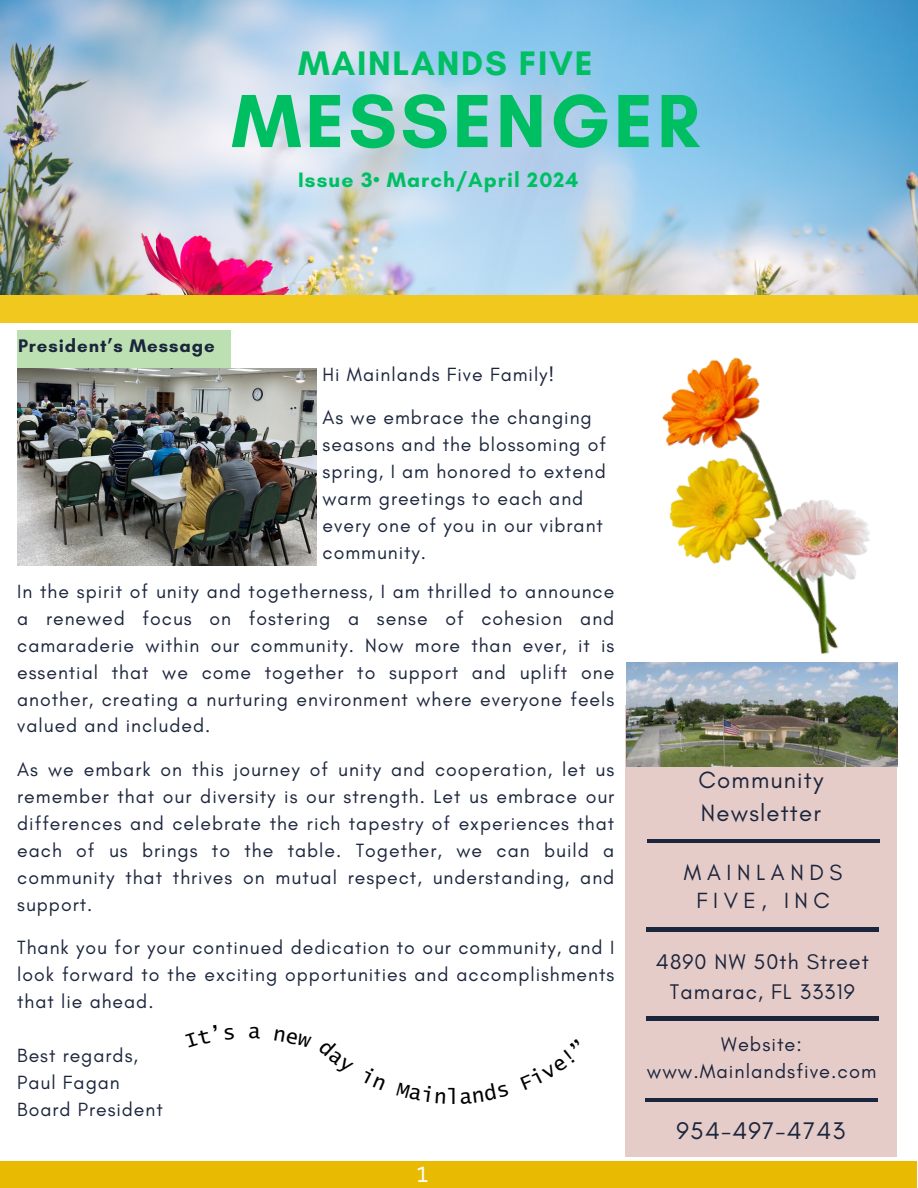
<style>
.page{position:relative;width:918px;height:1188px;background:#fff}
.page>*{position:absolute;margin:0;border:0;box-sizing:border-box;transform-origin:0 0}
.t1{font:700 76.65px "Glacial Indifference";letter-spacing:.05em;color:#00bf63}
.t2{font:700 34.65px "Glacial Indifference";letter-spacing:.05em;color:#00bf63}
.t3{font:24.6px "Glacial Indifference";letter-spacing:.05em;color:#1b253c}
.t4{font:24px/32.7px "Glacial Indifference";letter-spacing:.05em;color:#1b253c}
.t5{font:22.35px/28.2px "Glacial Indifference";letter-spacing:.25em;color:#1b253c;text-align:center}
.t6{font:21.6px/29.2px "Glacial Indifference";letter-spacing:.05em;color:#1b253c;text-align:center}
.t7{font:700 21.3px "Glacial Indifference";letter-spacing:.05em;color:#00bf63}
.t8{font:21px "Lucida Console W1 G";color:#000}
.t9{font:21px "Frank New";color:#fff}
.t10{font:20.1px/27px "Glacial Indifference";letter-spacing:.05em;color:#1b253c;text-align:center}
.t11{font:19.5px/27px "Glacial Indifference";letter-spacing:.05em;color:#1b253c;text-align:justify}
.t12{font:700 18.6px "Glacial Indifference";letter-spacing:.05em;color:#1b253c}
</style>
<div class="page">
<div style="left:626px;top:705px;width:271px;height:452px;background:#e6ccc9"></div>
<hr style="left:647px;top:840px;width:232px;height:3px;background:#1b253c">
<hr style="left:647px;top:928px;width:232px;height:3px;background:#1b253c">
<hr style="left:646px;top:1017px;width:232px;height:3px;background:#1b253c">
<hr style="left:645px;top:1098px;width:233px;height:4px;background:#1b253c">
<div style="left:0;top:1162px;width:916px;height:26px;background:#e8ba02"></div>
<div style="left:17px;top:331px;width:214px;height:38px;background:#bce0b1"></div>
<img style="left:626px;top:690px;width:271px;height:76px">
<img style="left:17px;top:369px;width:299px;height:197px">
<div style="left:0;top:286px;width:918px;height:36px;background:#f0c81e"></div>
<img style="left:0;top:0;width:918px;height:295px">
<img style="left:626px;top:357px;width:272px;height:333px">
<h6 class="t2" style="left:298px;top:42px;width:296px">MAINLANDS FIVE</h6>
<h6 class="t1" style="left:231px;top:74px;width:469px">MESSENGER</h6>
<h6 class="t7" style="left:298px;top:167px;width:282px">Issue 3• March/April 2024</h6>
<h6 class="t12" style="left:18px;top:334px;width:198px">President’s Message</h6>
<p class="t11" style="left:323px;top:360px;width:233px">Hi Mainlands Five Family!</p>
<p class="t11" style="left:323px;top:404px;width:285px;text-align:left">As we embrace the changing seasons and the blossoming of spring, I am honored to extend warm greetings to each and every one of you in our vibrant community.</p>
<p class="t11" style="left:17px;top:577px;width:599px">In the spirit of unity and togetherness, I am thrilled to announce a renewed focus on fostering a sense of cohesion and camaraderie within our community. Now more than ever, it is essential that we come together to support and uplift one another, creating a nurturing environment where everyone feels valued and included.</p>
<h2 class="t11" style="left:17px;top:756px;width:599px">As we embark on this journey of unity and cooperation, let us remember that our diversity is our strength. Let us embrace our differences and celebrate the rich tapestry of experiences that each of us brings to the table. Together, we can build a community that thrives on mutual respect, understanding, and support.</h2>
<h1 class="t11" style="left:17px;top:934px;width:599px">Thank you for your continued dedication to our community, and I look forward to the exciting opportunities and accomplishments that lie ahead.</h1>
<h5 class="t11" style="left:17px;top:1041px;width:147px;text-align:left">Best regards,<br>Paul Fagan<br>Board President</h5>
<p class="t8" style="left:447px;top:1087px;width:14px">l</p>
<p class="t9" style="left:416px;top:1161px;width:14px">1</p>
<p class="t4" style="left:698px;top:763px;width:126px">Community<br>Newsletter</p>
<h6 class="t5" style="left:684px;top:858px;width:160px">MAINLANDS<br>FIVE, INC</h6>
<h6 class="t6" style="left:656px;top:947px;width:214px">4890 NW 50th Street<br>Tamarac, FL 33319</h6>
<p class="t10" style="left:647px;top:1030px;width:231px">Website: www.Mainlandsfive.com</p>
<h6 class="t3" style="left:676px;top:1115px;width:170px">954-497-4743</h6>
</div>
